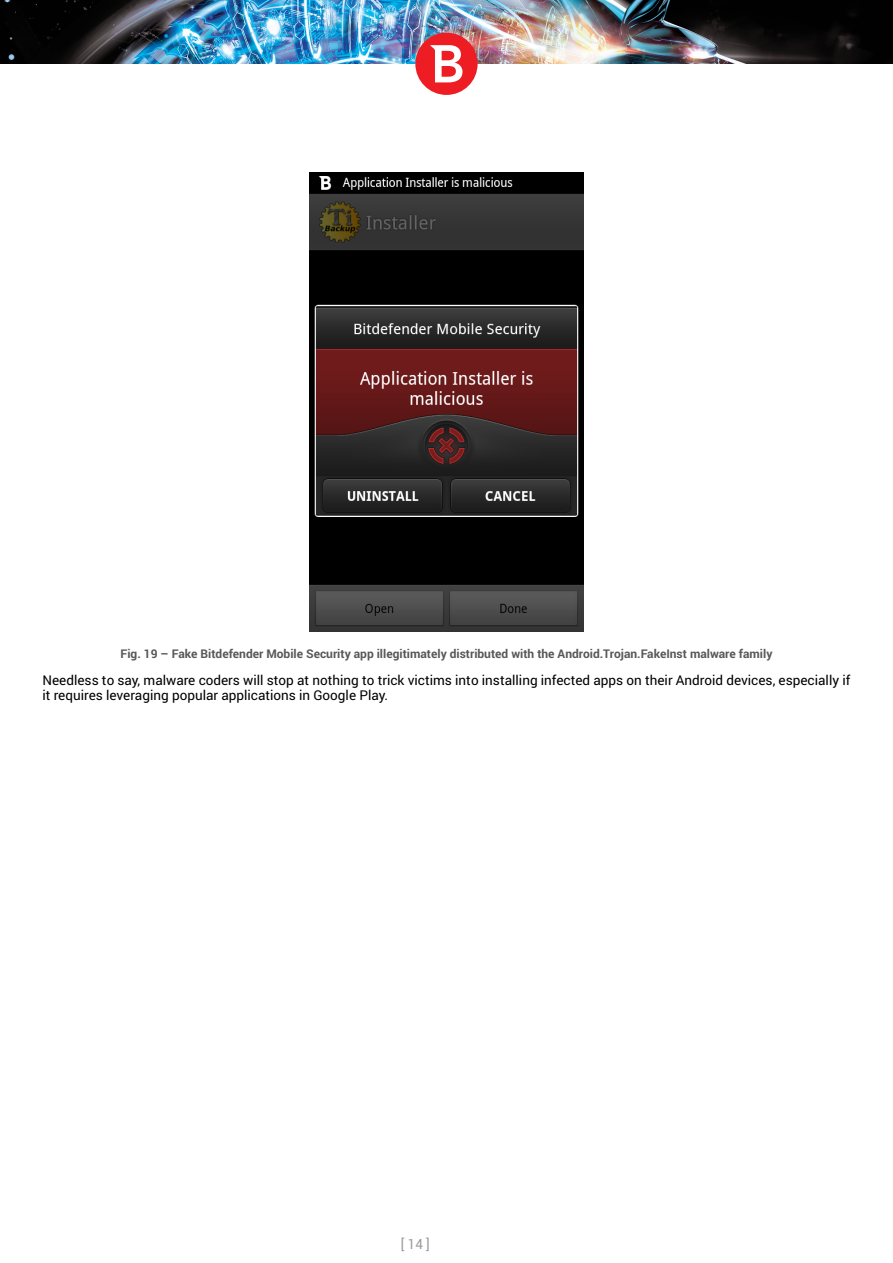
<style>
.page{position:relative;width:893px;height:1263px;background:#fff}
.page>*{position:absolute;margin:0;border:0;box-sizing:border-box;transform-origin:0 0}
.t1{font:14.1px "Roboto";color:#999b9e;scale:.96 1}
.Body{font:13.5px/14.5px "Roboto";color:#000}
.ImageExpl{font:700 12px "Roboto";color:#57585a}
</style>
<div class="page">
<img style="left:0;top:0;width:893px;height:63px">
<div style="left:415px;top:33px;width:63px;height:62px;background:#ee1d23;border-radius:50%"></div>
<svg style="left:430px;top:45px;width:32px;height:37px"></svg>
<img style="left:309px;top:172px;width:275px;height:459px">
<p class="ImageExpl" style="left:120px;top:645px;width:653px">Fig. 19 – Fake Bitdefender Mobile Security app illegitimately distributed with the Android.Trojan.FakeInst malware family</p>
<p class="Body" style="left:43px;top:672px;width:809px">Needless to say, malware coders will stop at nothing to trick victims into installing infected apps on their Android devices, especially if it requires leveraging popular applications in Google Play.</p>
<p class="t1" style="left:401px;top:1234px;width:32px">[ 14 ]</p>
</div>
